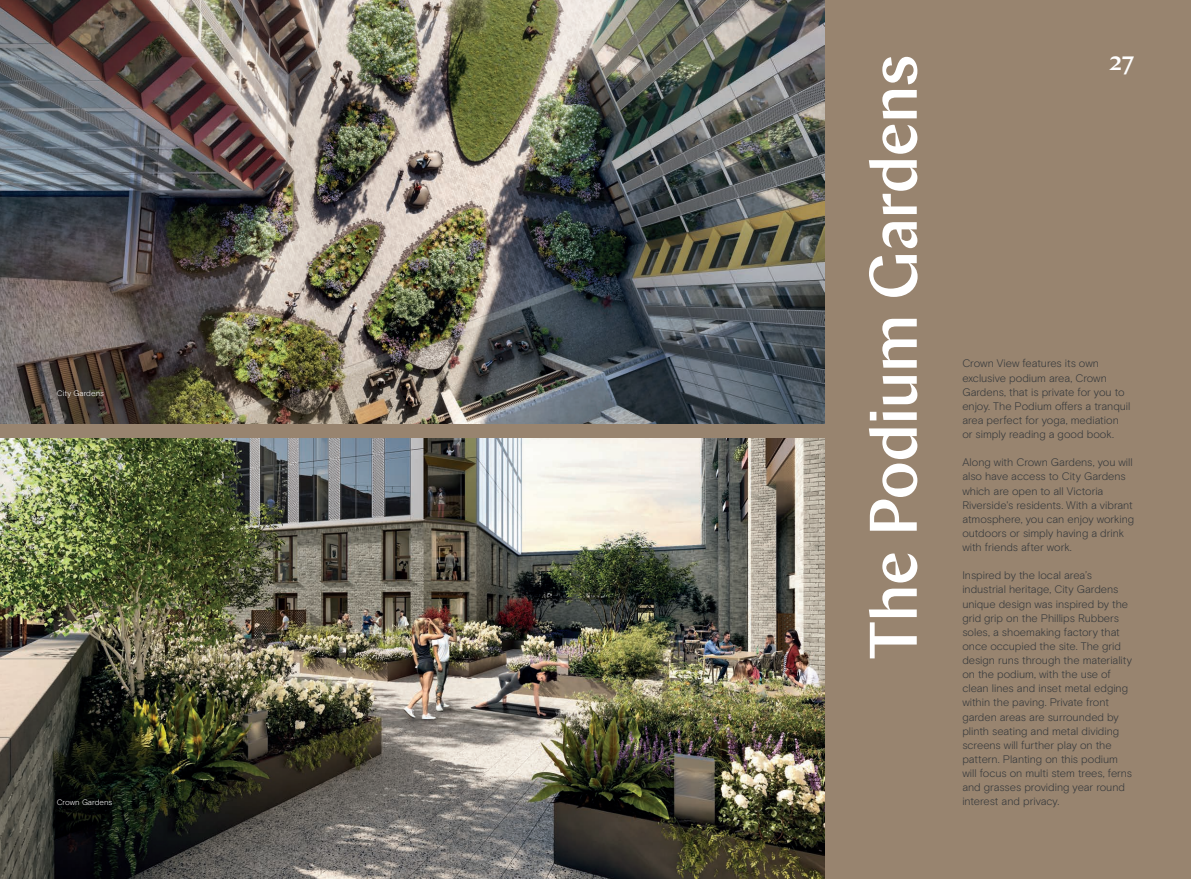
<style>
.page{position:relative;width:1191px;height:879px;background:#98846f}
.page>*{position:absolute;margin:0;border:0;box-sizing:border-box;transform-origin:0 0}
.t1{font:500 67px "Chap";letter-spacing:-.025em;color:#fff}
.t2{font:500 26px "Chap";color:#fff}
.t3{font:300 11px/14.1px "Basis Grotesque Pro";letter-spacing:-.005em;color:#35383b}
.t4{font:300 8px "Basis Grotesque Pro";color:#fff}
</style>
<div class="page">
<img style="left:0;top:438px;width:824px;height:441px">
<img style="left:0;top:0;width:824px;height:424px">
<p class="t4" style="left:57px;top:388px;width:49px">City Gardens</p>
<p class="t4" style="left:57px;top:798px;width:57px">Crown Gardens</p>
<h1 class="t1" style="left:851px;top:660px;width:608px;rotate:-90deg">The Podium Gardens</h1>
<h2 class="t2" style="left:1108px;top:44px;width:27px">27</h2>
<p class="t3" style="left:962px;top:357px;width:170px">Crown View features its own exclusive podium area, Crown<br>Gardens, that is private for you to enjoy. The Podium offers a tranquil area perfect for yoga, mediation or simply reading a good book.</p>
<p class="t3" style="left:962px;top:455px;width:173px">Along with Crown Gardens, you will also have access to City Gardens which are open to all Victoria<br>Riverside's residents. With a vibrant atmosphere, you can enjoy working outdoors or simply having a drink with friends after work.</p>
<p class="t3" style="left:962px;top:568px;width:171px">Inspired by the local area’s industrial heritage, City Gardens unique design was inspired by the grid grip on the Phillips Rubbers soles, a shoemaking factory that once occupied the site. The grid design runs through the materiality on the podium, with the use of clean lines and inset metal edging within the paving. Private front garden areas are surrounded by plinth seating and metal dividing screens will further play on the pattern. Planting on this podium will focus on multi stem trees, ferns and grasses providing year round interest and privacy.</p>
</div>
